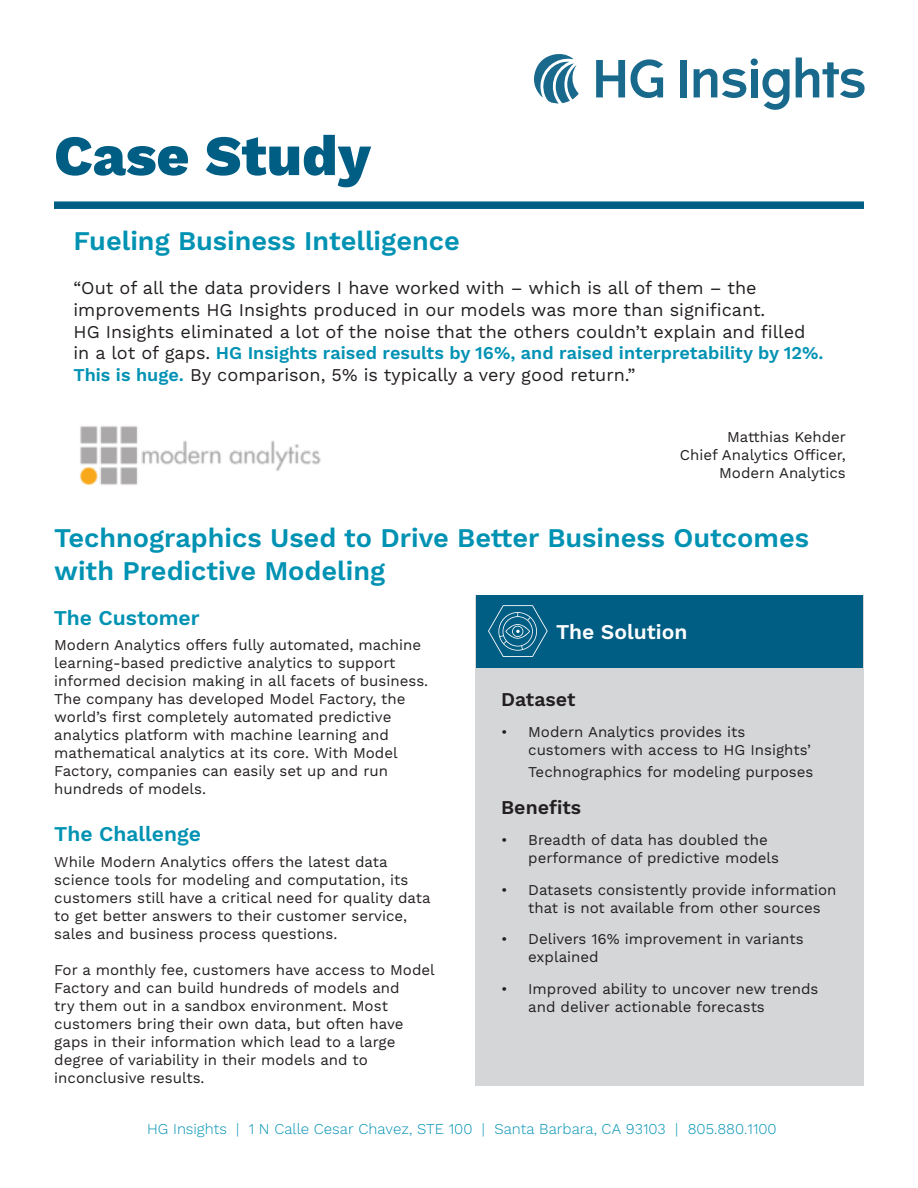
<style>
.page{position:relative;width:918px;height:1188px;background:#fff}
.page>*{position:absolute;margin:0;border:0;box-sizing:border-box;transform-origin:0 0}
.t1{font:800 57px "Work Sans";color:#005d83}
.t2{font:600 27px/32.4px "Work Sans";color:#0092b3}
.t3{font:600 21px "Work Sans";color:#0092b3}
.t4{font:600 21px "Work Sans";color:#fff}
.t5{font:600 19.5px "Work Sans";color:#231f20}
.t6{font:18px/21.6px "Work Sans";color:#231f20}
.t7{font:15px/18px "Work Sans";color:#231f20}
.t8{font:300 15px "Work Sans";color:#0092b3}
.s1{font-weight:600;color:#0092b3}
</style>
<div class="page">
<svg style="left:762px;top:68px;width:28px;height:42px"></svg>
<svg style="left:596px;top:59px;width:67px;height:39px"></svg>
<svg style="left:694px;top:68px;width:53px;height:30px"></svg>
<svg style="left:796px;top:58px;width:69px;height:40px"></svg>
<div style="left:681px;top:60px;width:6px;height:38px;background:#19698c"></div>
<div style="left:751px;top:69px;width:6px;height:28px;background:#19698c"></div>
<div style="left:751px;top:58px;width:7px;height:8px;background:#19698c;border-radius:50%"></div>
<svg style="left:534px;top:54px;width:45px;height:50px"></svg>
<div style="left:54px;top:201px;width:810px;height:8px;background:#005d83"></div>
<div style="left:476px;top:595px;width:388px;height:490px;background:#d5d6d8"></div>
<img style="left:79px;top:426px;width:242px;height:60px">
<div style="left:477px;top:596px;width:386px;height:72px;background:#005d83"></div>
<svg style="left:488px;top:605px;width:60px;height:52px"></svg>
<p class="t1" style="left:54px;top:123px;width:318px">Case Study</p>
<p class="t2" style="left:74px;top:226px;width:388px">Fueling Business Intelligence</p>
<p class="t6" style="left:74px;top:278px;width:752px">“Out of all the data providers I have worked with – which is all of them – the improvements HG Insights produced in our models was more than significant.<br>HG Insights eliminated a lot of the noise that the others couldn’t explain and filled in a lot of gaps. <span class="s1">HG Insights raised results by 16%, and raised interpretability by 12%.<br>This is huge.</span> By comparison, 5% is typically a very good return.”</p>
<p class="t7" style="left:727px;top:429px;width:120px">Matthias Kehder</p>
<p class="t7" style="left:680px;top:447px;width:167px">Chief Analytics Officer,</p>
<p class="t7" style="left:719px;top:465px;width:128px">Modern Analytics</p>
<p class="t2" style="left:54px;top:523px;width:757px">Technographics Used to Drive Better Business Outcomes with Predictive Modeling</p>
<p class="t3" style="left:54px;top:606px;width:147px">The Customer</p>
<p class="t7" style="left:54px;top:637px;width:368px">Modern Analytics offers fully automated, machine</p>
<p class="t7" style="left:54px;top:655px;width:375px">learning-based predictive analytics to support informed decision making in all facets of business.<br>The company has developed Model Factory, the world’s first completely automated predictive analytics platform with machine learning and mathematical analytics at its core. With Model Factory, companies can easily set up and run hundreds of models.</p>
<p class="t3" style="left:54px;top:822px;width:148px">The Challenge</p>
<p class="t7" style="left:54px;top:854px;width:378px">While Modern Analytics offers the latest data science tools for modeling and computation, its customers still have a critical need for quality data to get better answers to their customer service, sales and business process questions.</p>
<p class="t7" style="left:54px;top:962px;width:382px">For a monthly fee, customers have access to Model</p>
<p class="t7" style="left:54px;top:980px;width:351px">Factory and can build hundreds of models and try them out in a sandbox environment. Most customers bring their own data, but often have gaps in their information which lead to a large degree of variability in their models and to inconclusive results.</p>
<p class="t4" style="left:556px;top:619px;width:133px">The Solution</p>
<p class="t5" style="left:501px;top:688px;width:76px">Dataset</p>
<p class="t7" style="left:528px;top:724px;width:284px;text-indent:-27px">• Modern Analytics provides its customers with access to HG Insights’</p>
<p class="t7" style="left:528px;top:764px;width:287px">Technographics for modeling purposes</p>
<p class="t5" style="left:501px;top:796px;width:81px">Benefits</p>
<p class="t7" style="left:528px;top:832px;width:252px;text-indent:-27px">• Breadth of data has doubled the performance of predictive models</p>
<p class="t7" style="left:528px;top:882px;width:310px;text-indent:-27px">• Datasets consistently provide information that is not available from other sources</p>
<p class="t7" style="left:528px;top:931px;width:277px;text-indent:-27px">• Delivers 16% improvement in variants explained</p>
<p class="t7" style="left:528px;top:981px;width:292px;text-indent:-27px">• Improved ability to uncover new trends and deliver actionable forecasts</p>
<p class="t8" style="left:147px;top:1120px;width:631px">HG Insights | 1 N Calle Cesar Chavez, STE 100 | Santa Barbara, CA 93103 | 805.880.1100</p>
</div>
